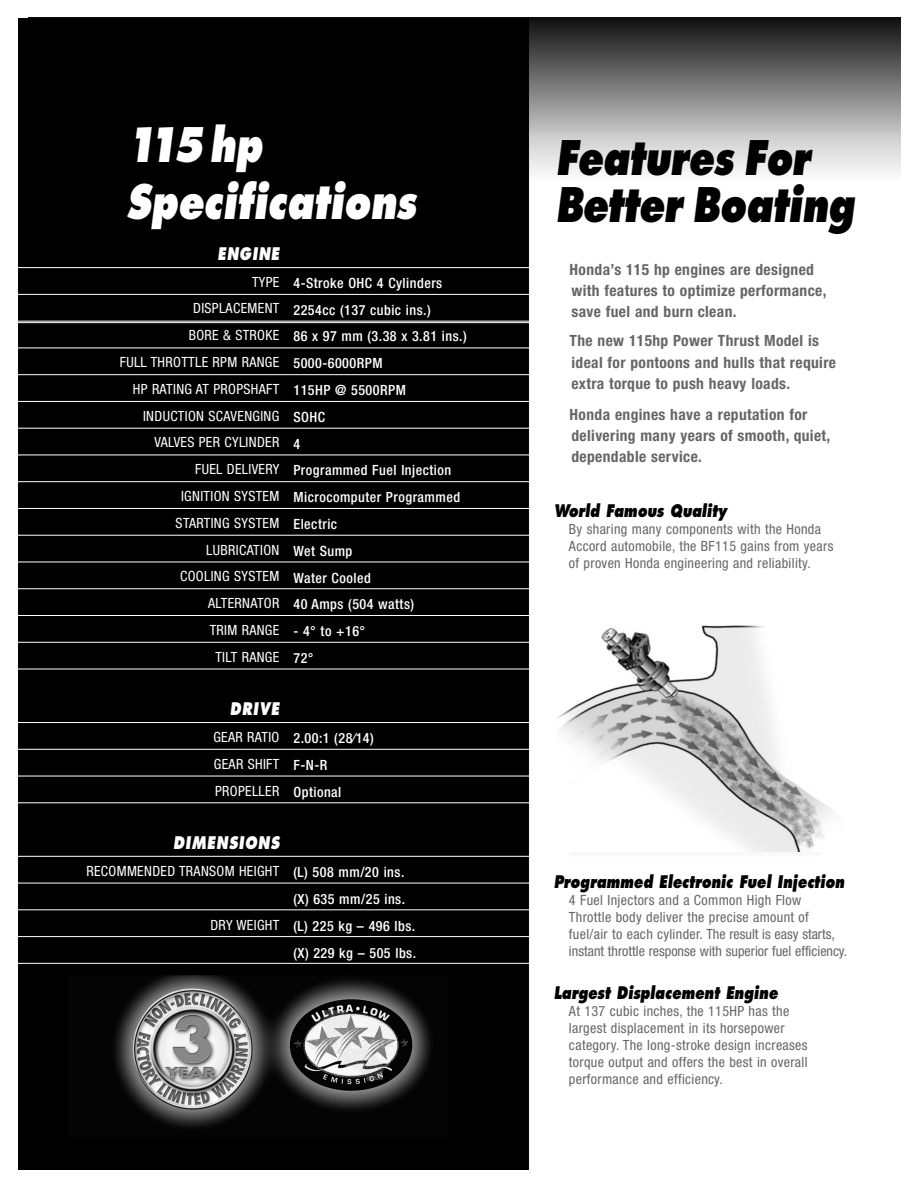
<style>
.page{position:relative;width:918px;height:1188px;background:#fff}
.page>*{position:absolute;margin:0;border:0;box-sizing:border-box;transform-origin:0 0}
.t1{font:italic 800 46.35px/46.5px "Futura";letter-spacing:-.01em;color:#000;scale:.8 1}
.t2{font:italic 800 46.35px/57.3px "Futura";color:#fff;scale:.8 1}
.t3{font:italic 800 16.95px "Futura";color:#000;scale:.8 1}
.t4{font:italic 800 16.95px "Futura";letter-spacing:.06em;color:#fff;scale:.8 1}
.t5{font:700 condensed 15.45px/21.1px "Helvetica Neue";letter-spacing:.025em;color:#666}
.t6{font:condensed 14.1px/17px "Helvetica Neue";letter-spacing:.025em;color:#666}
.t7{font:500 condensed 14.1px/26.8px "Helvetica Neue";letter-spacing:.035em;color:#fff}
.t8{font:condensed 14.1px/26.8px "Helvetica Neue";letter-spacing:.025em;color:#fff;text-align:right}
</style>
<div class="page">
<div style="left:28px;top:134px;width:873px;height:47px;background:linear-gradient(to bottom,#cdcdcd,#fcfcfc)"></div>
<div style="left:28px;top:18px;width:873px;height:116px;background:linear-gradient(to bottom,#0f0f0f,#c5c5c5)"></div>
<div style="left:18px;top:18px;width:511px;height:1152px;background:#000"></div>
<hr style="left:18px;top:294px;width:513px;height:1px;background:#fff">
<hr style="left:18px;top:267px;width:513px;height:1px;background:#fff">
<hr style="left:18px;top:321px;width:513px;height:1px;background:#fff">
<hr style="left:18px;top:348px;width:513px;height:1px;background:#fff">
<hr style="left:18px;top:374px;width:513px;height:1px;background:#fff">
<hr style="left:18px;top:401px;width:513px;height:1px;background:#fff">
<hr style="left:18px;top:428px;width:513px;height:1px;background:#fff">
<hr style="left:18px;top:455px;width:513px;height:1px;background:#fff">
<hr style="left:18px;top:481px;width:513px;height:1px;background:#fff">
<hr style="left:18px;top:508px;width:513px;height:1px;background:#fff">
<hr style="left:18px;top:535px;width:513px;height:1px;background:#fff">
<hr style="left:18px;top:562px;width:513px;height:1px;background:#fff">
<hr style="left:18px;top:588px;width:513px;height:1px;background:#fff">
<hr style="left:18px;top:615px;width:513px;height:1px;background:#fff">
<hr style="left:18px;top:642px;width:513px;height:1px;background:#fff">
<hr style="left:18px;top:669px;width:513px;height:1px;background:#fff">
<hr style="left:18px;top:722px;width:513px;height:1px;background:#fff">
<hr style="left:18px;top:749px;width:513px;height:1px;background:#fff">
<hr style="left:18px;top:776px;width:513px;height:1px;background:#fff">
<hr style="left:18px;top:802px;width:513px;height:1px;background:#fff">
<hr style="left:18px;top:856px;width:513px;height:1px;background:#fff">
<hr style="left:18px;top:883px;width:513px;height:1px;background:#fff">
<hr style="left:18px;top:909px;width:513px;height:1px;background:#fff">
<hr style="left:18px;top:936px;width:513px;height:1px;background:#fff">
<hr style="left:18px;top:963px;width:513px;height:1px;background:#fff">
<hr style="left:18px;top:322px;width:513px;height:1px;background:#fff">
<img style="left:69px;top:976px;width:378px;height:161px">
<div style="left:67px;top:974px;width:382px;height:165px;border:1px solid #000"></div>
<img style="left:558px;top:625px;width:277px;height:227px">
<h1 class="t2" style="left:126px;top:120px;width:364px">115 hp<br>Specifications</h1>
<p class="t4" style="left:217px;top:246px;width:79px">ENGINE</p>
<p class="t8" style="left:120px;top:269px;width:161px">TYPE<br>DISPLACEMENT<br>BORE &amp; STROKE<br>FULL THROTTLE RPM RANGE<br>HP RATING AT PROPSHAFT<br>INDUCTION SCAVENGING<br>VALVES PER CYLINDER<br>FUEL DELIVERY<br>IGNITION SYSTEM<br>STARTING SYSTEM<br>LUBRICATION<br>COOLING SYSTEM<br>ALTERNATOR<br>TRIM RANGE<br>TILT RANGE</p>
<p class="t7" style="left:293px;top:271px;width:175px">4-Stroke OHC 4 Cylinders<br>2254cc (137 cubic ins.)<br>86 x 97 mm (3.38 x 3.81 ins.)<br>5000-6000RPM<br>115HP @ 5500RPM<br>SOHC<br>4<br>Programmed Fuel Injection<br>Microcomputer Programmed<br>Electric<br>Wet Sump<br>Water Cooled<br>40 Amps (504 watts)</p>
<p class="t7" style="left:293px;top:619px;width:73px">- 4° to +16°<br>72°</p>
<p class="t4" style="left:230px;top:702px;width:63px">DRIVE</p>
<p class="t8" style="left:213px;top:725px;width:68px;text-align:justify">GEAR RATIO GEAR SHIFT PROPELLER</p>
<p class="t7" style="left:293px;top:726px;width:82px">2.00:1 (28⁄14)<br>F-N-R<br>Optional</p>
<p class="t4" style="left:173px;top:835px;width:134px">DIMENSIONS</p>
<p class="t8" style="left:86px;top:859px;width:194px">RECOMMENDED TRANSOM HEIGHT</p>
<p class="t8" style="left:210px;top:912px;width:70px">DRY WEIGHT</p>
<p class="t7" style="left:293px;top:860px;width:124px">(L) 508 mm/20 ins. (X) 635 mm/25 ins. (L) 225 kg – 496 lbs. (X) 229 kg – 505 lbs.</p>
<h1 class="t1" style="left:556px;top:138px;width:375px">Features For<br>Better Boating</h1>
<p class="t5" style="left:570px;top:260px;width:258px">Honda’s 115 hp engines are designed with features to optimize performance, save fuel and burn clean.</p>
<p class="t5" style="left:570px;top:332px;width:268px">The new 115hp Power Thrust Model is ideal for pontoons and hulls that require extra torque to push heavy loads.</p>
<p class="t5" style="left:570px;top:405px;width:262px">Honda engines have a reputation for delivering many years of smooth, quiet, dependable service.</p>
<p class="t3" style="left:554px;top:503px;width:218px">World Famous Quality</p>
<p class="t6" style="left:569px;top:522px;width:266px">By sharing many components with the Honda<br>Accord automobile, the BF115 gains from years of proven Honda engineering and reliability.</p>
<p class="t3" style="left:554px;top:875px;width:365px">Programmed Electronic Fuel Injection</p>
<p class="t6" style="left:569px;top:893px;width:280px">4 Fuel Injectors and a Common High Flow<br>Throttle body deliver the precise amount of fuel/air to each cylinder. The result is easy starts, instant throttle response with superior fuel efficiency.</p>
<p class="t3" style="left:554px;top:985px;width:282px">Largest Displacement Engine</p>
<p class="t6" style="left:569px;top:1004px;width:240px">At 137 cubic inches, the 115HP has the largest displacement in its horsepower category. The long-stroke design increases torque output and offers the best in overall performance and efficiency.</p>
</div>
